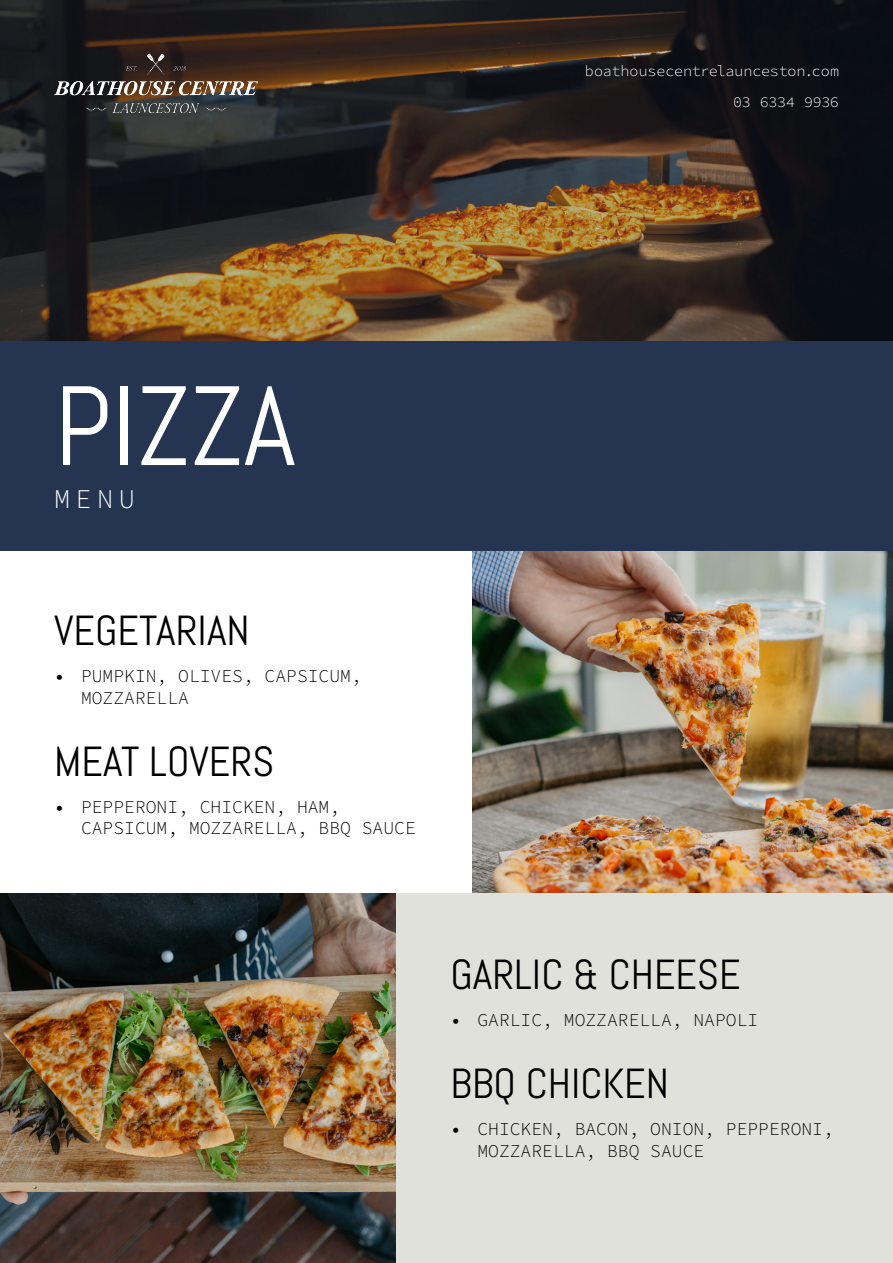
<style>
.page{position:relative;width:893px;height:1263px;background:#fff}
.page>*{position:absolute;margin:0;border:0;box-sizing:border-box;transform-origin:0 0}
.t1{font:112.5px "Abel";color:#fff}
.t2{font:42px "Abel";color:#000}
.Para{font:200 27px "Source Code Roman";color:#fff}
.t3{font:200 18px/21.6px "Source Code Roman";color:#000}
.Para-2{font:200 15px "Source Code Roman";letter-spacing:-.015em;color:#fff}
</style>
<div class="page">
<svg style="left:0;top:0;width:893px;height:341px;background:#3a2e22"></svg>
<img style="left:472px;top:550px;width:421px;height:344px">
<div style="left:301px;top:894px;width:592px;height:369px;background:#e1e1dc"></div>
<img style="left:0;top:894px;width:395px;height:369px">
<img style="left:54px;top:51px;width:207px;height:71px">
<div style="left:0;top:341px;width:893px;height:209px;background:#253551"></div>
<p class="Para-2" style="left:585px;top:60px;width:256px">boathousecentrelaunceston.com</p>
<p class="Para-2" style="left:733px;top:91px;width:107px">03 6334 9936</p>
<p class="t1" style="left:54px;top:355px;width:243px">PIZZA</p>
<p class="Para" style="left:54px;top:479px;width:83px">MENU</p>
<h3 class="t2" style="left:54px;top:604px;width:197px">VEGETARIAN</h3>
<p class="t3" style="left:81px;top:666px;width:282px;text-indent:-27px">• PUMPKIN, OLIVES, CAPSICUM,<br>MOZZARELLA</p>
<h3 class="t2" style="left:54px;top:735px;width:222px">MEAT LOVERS</h3>
<p class="t3" style="left:81px;top:796px;width:336px;text-indent:-27px">• PEPPERONI, CHICKEN, HAM,<br>CAPSICUM, MOZZARELLA, BBQ SAUCE</p>
<h3 class="t2" style="left:450px;top:948px;width:292px">GARLIC &amp; CHEESE</h3>
<p class="t3" style="left:450px;top:1010px;width:309px">• GARLIC, MOZZARELLA, NAPOLI</p>
<h3 class="t2" style="left:450px;top:1057px;width:220px">BBQ CHICKEN</h3>
<p class="t3" style="left:477px;top:1119px;width:358px;text-indent:-27px">• CHICKEN, BACON, ONION, PEPPERONI,<br>MOZZARELLA, BBQ SAUCE</p>
</div>
